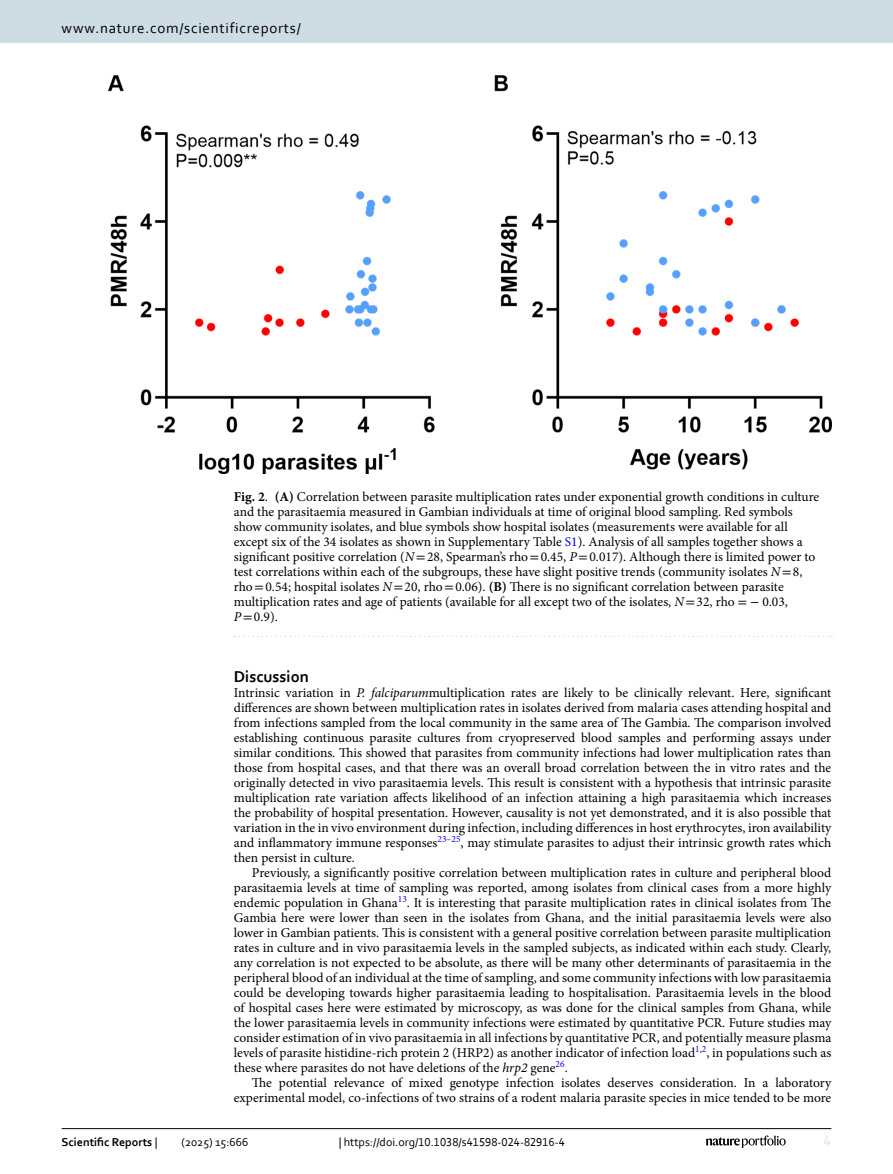
<style>
.page{position:relative;width:893px;height:1174px;background:#fff}
.page>*{position:absolute;margin:0;border:0;box-sizing:border-box;transform-origin:0 0}
.Head_1{font:700 16.5px "Corbel";color:#000}
.t1{font:15px "Corbel";letter-spacing:.05em;color:#000}
.t2{font:15px "Corbel";color:#d9e4eb}
.Body_Text_Indent{font:13.5px/15px "Minion Pro";color:#000;text-align:justify}
.Body_Text{font:13.5px/15px "Minion Pro";color:#000;text-align:justify}
.Figure_Caption{font:13.5px/15px "Minion Pro";color:#000}
.t3{font:12px "Corbel";color:#000}
.t4{font:700 12px "Corbel";color:#000}
.s1{font-weight:700}
.s2{color:#00f}
.s3{font-style:italic}
.s4{font-family:"STIX"}
.s5{font-weight:400}
</style>
<div class="page">
<img style="left:108px;top:76px;width:723px;height:397px">
<svg style="left:235px;top:635px;width:597px;height:2px"></svg>
<hr style="left:62px;top:1128px;width:769px;height:1px;background:#000">
<svg style="left:706px;top:1135px;width:80px;height:12px"></svg>
<div style="left:0;top:0;width:893px;height:43px;background:#cedde4"></div>
<p class="t1" style="left:62px;top:18px;width:241px">www.nature.com/scientificreports/</p>
<p class="Figure_Caption" style="left:234px;top:489px;width:587px"><span class="s1">Fig. 2</span>. <span class="s1">(A)</span> Correlation between parasite multiplication rates under exponential growth conditions in culture and the parasitaemia measured in Gambian individuals at time of original blood sampling. Red symbols show community isolates, and blue symbols show hospital isolates (measurements were available for all except six of the 34 isolates as shown in Supplementary Table <span class="s2">S1</span>). Analysis of all samples together shows a significant positive correlation (<span class="s3">N</span><span class="s4">=</span>28, Spearman’s rho<span class="s4">=</span>0.45, <span class="s3">P</span><span class="s4">=</span>0.017). Although there is limited power to test correlations within each of the subgroups, these have slight positive trends (community isolates <span class="s3">N</span><span class="s4">=</span>8, rho<span class="s4">=</span>0.54; hospital isolates <span class="s3">N</span><span class="s4">=</span>20, rho<span class="s4">=</span>0.06). <span class="s1">(B)</span> There is no significant correlation between parasite multiplication rates and age of patients (available for all except two of the isolates, <span class="s3">N</span><span class="s4">=</span>32, rho <span class="s4">= −</span> 0.03, <span class="s3">P</span><span class="s4">=</span>0.9).</p>
<p class="Head_1" style="left:234px;top:666px;width:77px">Discussion</p>
<p class="Body_Text" style="left:234px;top:685px;width:599px">Intrinsic variation in <span class="s3">P. falciparum</span>multiplication rates are likely to be clinically relevant. Here, significant differences are shown between multiplication rates in isolates derived from malaria cases attending hospital and from infections sampled from the local community in the same area of The Gambia. The comparison involved establishing continuous parasite cultures from cryopreserved blood samples and performing assays under similar conditions. This showed that parasites from community infections had lower multiplication rates than those from hospital cases, and that there was an overall broad correlation between the in vitro rates and the originally detected in vivo parasitaemia levels. This result is consistent with a hypothesis that intrinsic parasite multiplication rate variation affects likelihood of an infection attaining a high parasitaemia which increases the probability of hospital presentation. However, causality is not yet demonstrated, and it is also possible that variation in the in vivo environment during infection, including differences in host erythrocytes, iron availability and inflammatory immune responses<sup>23</sup><sup>–</sup><sup>25</sup>, may stimulate parasites to adjust their intrinsic growth rates which then persist in culture.</p>
<p class="Body_Text_Indent" style="left:234px;top:865px;width:599px;text-indent:18px">Previously, a significantly positive correlation between multiplication rates in culture and peripheral blood parasitaemia levels at time of sampling was reported, among isolates from clinical cases from a more highly endemic population in Ghana<sup>13</sup>. It is interesting that parasite multiplication rates in clinical isolates from The Gambia here were lower than seen in the isolates from Ghana, and the initial parasitaemia levels were also lower in Gambian patients. This is consistent with a general positive correlation between parasite multiplication rates in culture and in vivo parasitaemia levels in the sampled subjects, as indicated within each study. Clearly, any correlation is not expected to be absolute, as there will be many other determinants of parasitaemia in the peripheral blood of an individual at the time of sampling, and some community infections with low parasitaemia could be developing towards higher parasitaemia leading to hospitalisation. Parasitaemia levels in the blood of hospital cases here were estimated by microscopy, as was done for the clinical samples from Ghana, while the lower parasitaemia levels in community infections were estimated by quantitative PCR. Future studies may consider estimation of in vivo parasitaemia in all infections by quantitative PCR, and potentially measure plasma levels of parasite histidine-rich protein 2 (HRP2) as another indicator of infection load<sup>1</sup><sup>,</sup><sup>2</sup>, in populations such as these where parasites do not have deletions of the <span class="s3">hrp2</span> gene<sup>26</sup>.</p>
<p class="Body_Text_Indent" style="left:234px;top:1075px;width:599px;text-align:right">The potential relevance of mixed genotype infection isolates deserves consideration. In a laboratory experimental model, co-infections of two strains of a rodent malaria parasite species in mice tended to be more</p>
<p class="t4" style="left:62px;top:1134px;width:97px">Scientific Reports <span class="s5">|</span></p>
<p class="t3" style="left:181px;top:1134px;width:68px">(2025) 15:666</p>
<p class="t3" style="left:339px;top:1134px;width:228px">| https://doi.org/10.1038/s41598-024-82916-4</p>
<p class="t2" style="left:824px;top:1132px;width:9px">4</p>
</div>
